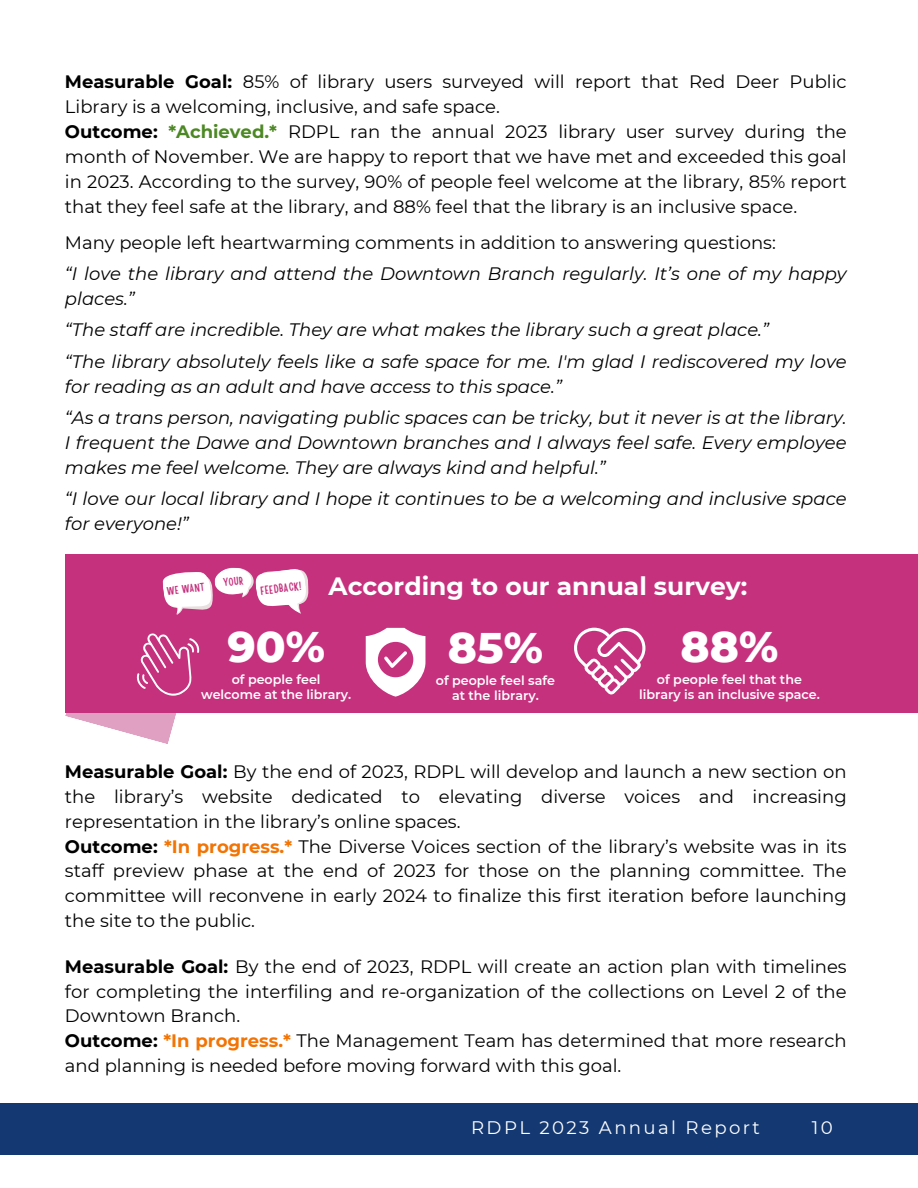
<style>
.page{position:relative;width:918px;height:1188px;background:#fff}
.page>*{position:absolute;margin:0;border:0;box-sizing:border-box;transform-origin:0 0}
.t1{font:800 43.65px "Montserrat";color:#fff}
.t2{font:700 25.05px "Montserrat";color:#fff}
.t3{font:18.15px "Montserrat";letter-spacing:.13em;color:#fff}
.t4{font:18px/24.8px "Montserrat";color:#000}
.t5{font:italic 18px/25.2px "Montserrat";color:#000}
.t6{font:600 12.75px/14.9px "Montserrat";color:#fff;text-align:center}
.t7{font:11.7px "Handy Casual Condensed";color:#c6317e}
.t8{font:11.25px "Handy Casual Condensed";color:#c6317e}
.s1{font-weight:700}
.s2{font-weight:700;color:#4c8823}
.s3{font-weight:700;color:#f27404}
</style>
<div class="page">
<div style="left:0;top:1103px;width:918px;height:51px;background:#133872"></div>
<div style="left:65px;top:554px;width:853px;height:159px;background:#c6317e"></div>
<svg style="left:366px;top:628px;width:59px;height:68px"></svg>
<svg style="left:574px;top:627px;width:71px;height:67px"></svg>
<svg style="left:65px;top:633px;width:135px;height:111px"></svg>
<svg style="left:162px;top:567px;width:147px;height:48px"></svg>
<p class="t4" style="left:65px;top:69px;width:783px;line-height:25.2px"><span class="s1">Measurable Goal:</span> 85% of library users surveyed will report that Red Deer Public Library is a welcoming, inclusive, and safe space.<br><span class="s1">Outcome:</span> <span class="s2">*Achieved.*</span> RDPL ran the annual 2023 library user survey during the month of November. We are happy to report that we have met and exceeded this goal in 2023. According to the survey, 90% of people feel welcome at the library, 85% report that they feel safe at the library, and 88% feel that the library is an inclusive space.</p>
<p class="t4" style="left:65px;top:230px;width:712px">Many people left heartwarming comments in addition to answering questions:</p>
<p class="t5" style="left:65px;top:261px;width:783px">“I love the library and attend the Downtown Branch regularly. It’s one of my happy places.”</p>
<p class="t5" style="left:65px;top:314px;width:783px;line-height:31.2px">“The staff are incredible. They are what makes the library such a great place.”<br>“The library absolutely feels like a safe space for me. I'm glad I rediscovered my love</p>
<p class="t5" style="left:65px;top:371px;width:783px;line-height:31.2px">for reading as an adult and have access to this space.”<br>“As a trans person, navigating public spaces can be tricky, but it never is at the library.</p>
<p class="t5" style="left:65px;top:430px;width:783px">I frequent the Dawe and Downtown branches and I always feel safe. Every employee makes me feel welcome. They are always kind and helpful.”</p>
<p class="t5" style="left:65px;top:486px;width:783px">“I love our local library and I hope it continues to be a welcoming and inclusive space for everyone!”</p>
<p class="t8" style="left:166px;top:584px;width:39px;rotate:-7deg">WE WANT</p>
<h2 class="t2" style="left:329px;top:571px;width:420px">According to our annual survey:</h2>
<p class="t8" style="left:222px;top:575px;width:21px;rotate:-7deg">YOUR</p>
<p class="t7" style="left:260px;top:583px;width:43px;rotate:-7deg">FEEDBACK!</p>
<h1 class="t1" style="left:227px;top:620px;width:99px">90%</h1>
<p class="t6" style="left:201px;top:672px;width:152px">of people feel welcome at the library.</p>
<h1 class="t1" style="left:681px;top:620px;width:99px">88%</h1>
<p class="t6" style="left:639px;top:672px;width:182px">of people feel that the library is an inclusive space.</p>
<h1 class="t1" style="left:448px;top:621px;width:97px">85%</h1>
<p class="t6" style="left:436px;top:673px;width:121px">of people feel safe at the library.</p>
<p class="t4" style="left:65px;top:759px;width:783px"><span class="s1">Measurable Goal:</span> By the end of 2023, RDPL will develop and launch a new section on the library’s website dedicated to elevating diverse voices and increasing representation in the library’s online spaces.<br><span class="s1">Outcome:</span> <span class="s3">*In progress.*</span> The Diverse Voices section of the library’s website was in its staff preview phase at the end of 2023 for those on the planning committee. The committee will reconvene in early 2024 to finalize this first iteration before launching the site to the public.</p>
<p class="t4" style="left:65px;top:954px;width:783px"><span class="s1">Measurable Goal:</span> By the end of 2023, RDPL will create an action plan with timelines for completing the interfiling and re-organization of the collections on Level 2 of the Downtown Branch.<br><span class="s1">Outcome:</span> <span class="s3">*In progress.*</span> The Management Team has determined that more research and planning is needed before moving forward with this goal.</p>
<p class="t3" style="left:471px;top:1117px;width:290px">RDPL 2023 Annual Report</p>
<p class="t3" style="left:812px;top:1117px;width:22px">10</p>
</div>
